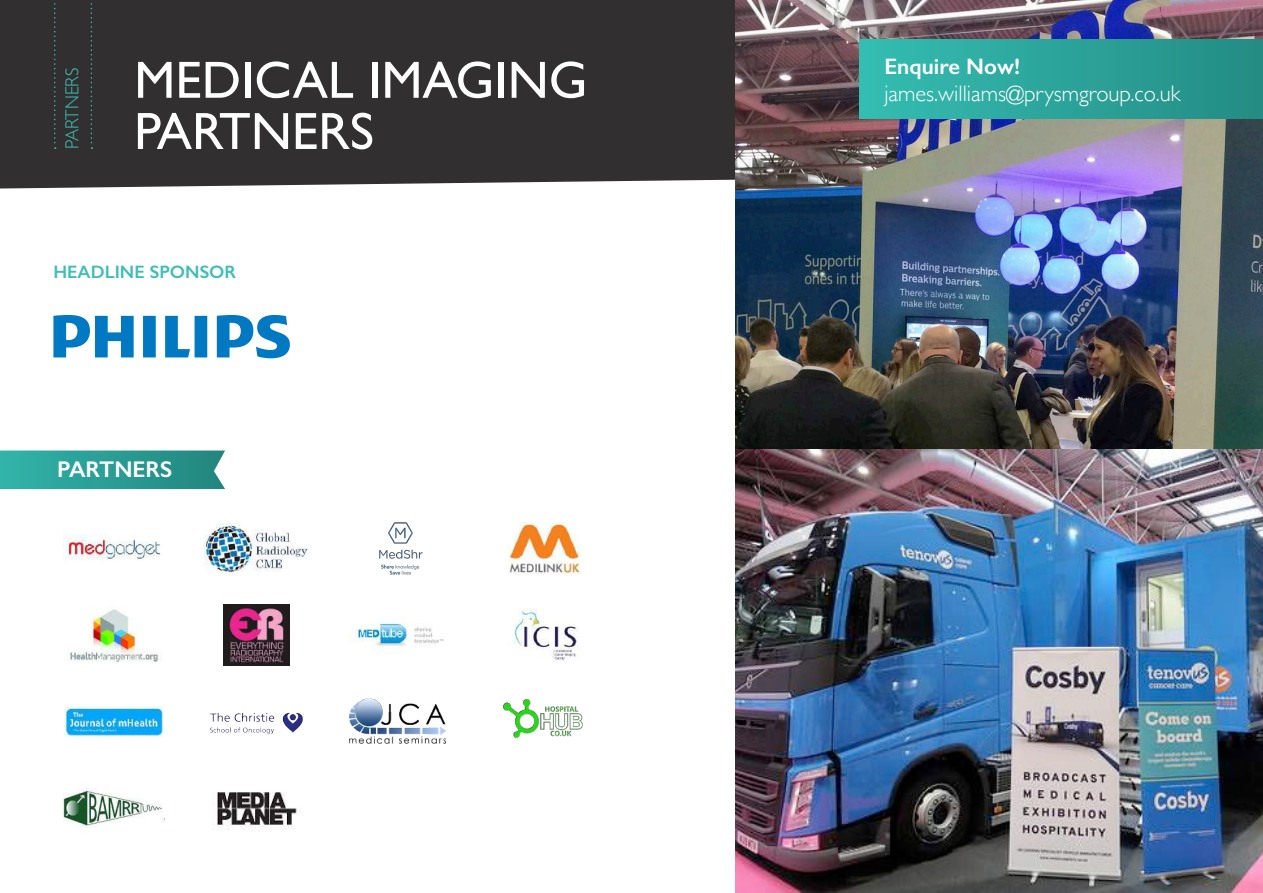
<style>
.page{position:relative;width:1263px;height:893px;background:#fff}
.page>*{position:absolute;margin:0;border:0;box-sizing:border-box;transform-origin:0 0}
.t1{font:52.65px/51.2px "Gill Sans";color:#fff}
.t2{font:600 22.8px "Gill Sans";color:#fff}
.t3{font:300 22.5px "Gill Sans";color:#fff}
.t4{font:600 22.5px "Gill Sans";color:#fff}
.t5{font:300 18.9px "Gill Sans";color:#40beb4;scale:.95 1}
.t6{font:600 18px "Gill Sans";color:#40beb4}
</style>
<div class="page">
<div style="left:0;top:0;width:736px;height:189px;background:#312f30"></div>
<img style="left:736px;top:0;width:527px;height:450px">
<img style="left:736px;top:450px;width:527px;height:443px">
<svg style="left:54px;top:0;width:2px;height:149px"></svg>
<svg style="left:91px;top:0;width:1px;height:149px"></svg>
<img style="left:348px;top:621px;width:96px;height:30px">
<img style="left:212px;top:792px;width:88px;height:38px">
<img style="left:69px;top:609px;width:92px;height:53px">
<img style="left:223px;top:604px;width:67px;height:62px">
<img style="left:349px;top:698px;width:97px;height:46px">
<svg style="left:53px;top:315px;width:237px;height:43px"></svg>
<img style="left:210px;top:712px;width:93px;height:23px">
<img style="left:502px;top:698px;width:81px;height:40px">
<img style="left:63px;top:790px;width:101px;height:37px">
<img style="left:64px;top:706px;width:99px;height:31px">
<img style="left:513px;top:608px;width:66px;height:54px">
<img style="left:204px;top:523px;width:104px;height:52px">
<img style="left:379px;top:522px;width:44px;height:53px">
<img style="left:509px;top:522px;width:72px;height:53px">
<img style="left:64px;top:535px;width:96px;height:25px">
<svg style="left:0;top:450px;width:225px;height:39px"></svg>
<div style="left:859px;top:40px;width:404px;height:78px;background:linear-gradient(to right,#34bdb2,#248c84)"></div>
<p class="t5" style="left:58px;top:149px;width:87px;rotate:-90deg">PARTNERS</p>
<h1 class="t1" style="left:134px;top:54px;width:455px">MEDICAL IMAGING<br>PARTNERS</h1>
<p class="t6" style="left:53px;top:261px;width:184px">HEADLINE SPONSOR</p>
<p class="t2" style="left:57px;top:455px;width:117px">PARTNERS</p>
<p class="t4" style="left:884px;top:52px;width:137px">Enquire Now!</p>
<p class="t3" style="left:884px;top:76px;width:297px">james.williams@prysmgroup.co.uk</p>
</div>
